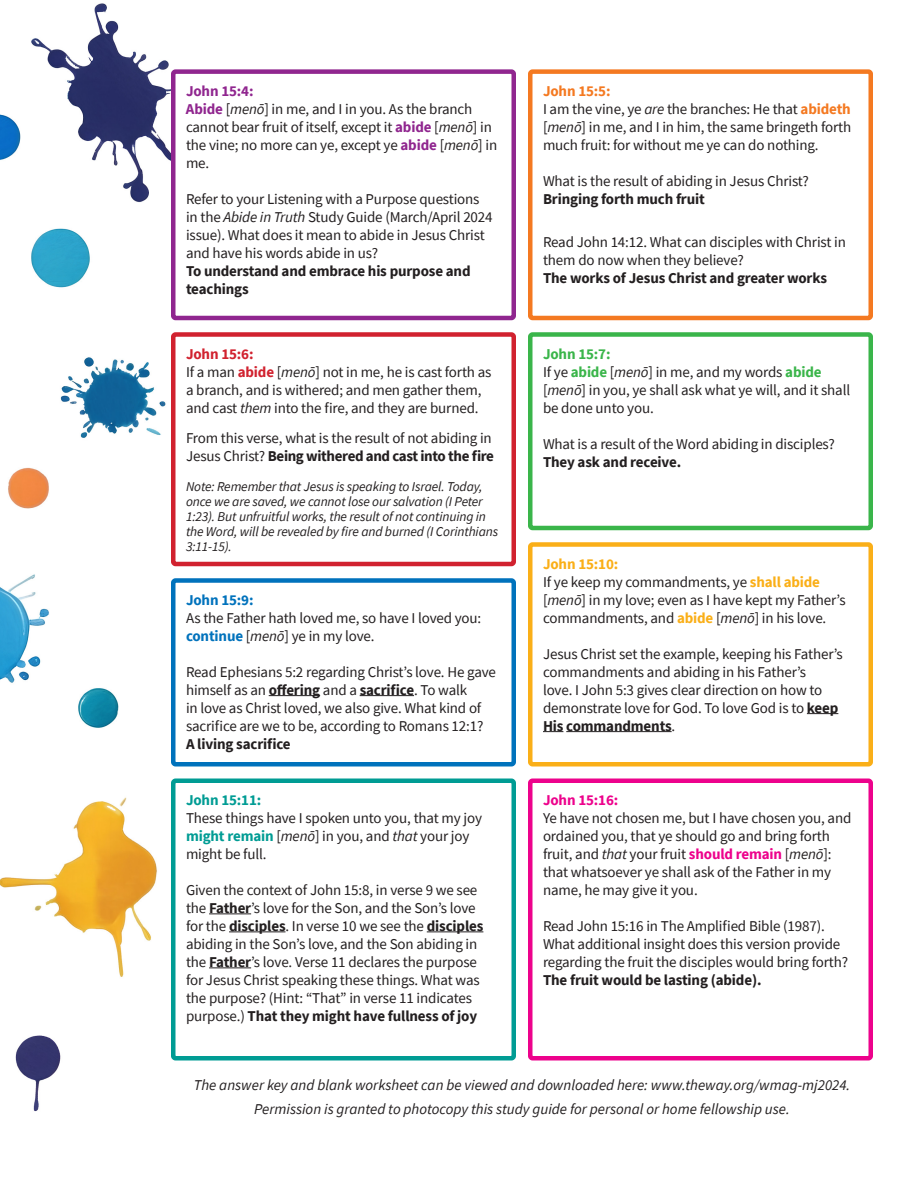
<style>
.page{position:relative;width:918px;height:1188px;background:#fff}
.page>*{position:absolute;margin:0;border:0;box-sizing:border-box;transform-origin:0 0}
.t1{font:15px/18px "Source Sans Pro";letter-spacing:-.01em;color:#231f20}
.t2{font:700 15px/18px "Source Sans Pro";letter-spacing:-.01em;color:#231f20}
.t3{font:italic 15px/24px "Source Sans Pro";color:#231f20;text-align:center}
.t4{font:700 15px "Source Sans Pro";letter-spacing:-.01em;color:#009c94}
.t5{font:700 15px "Source Sans Pro";letter-spacing:-.01em;color:#ed028c}
.t6{font:700 15px "Source Sans Pro";letter-spacing:-.01em;color:#0072bc}
.t7{font:italic 13.5px/15px "Source Sans Pro";letter-spacing:-.01em;color:#231f20}
.s1{font-weight:700;color:#90268f}
.s2{font-style:italic}
.s3{font-weight:700;color:#d1222f}
.s4{font-weight:700}
.s5{font-weight:700;color:#0072bc}
.s6{font-weight:700;color:#009c94}
.s7{font-weight:700;color:#f47921}
.s8{font-weight:700;color:#3ab54a}
.s9{font-weight:700;color:#faaf18}
.s10{font-weight:700;color:#ed028c}
</style>
<div class="page">
<img style="left:0;top:3px;width:448px;height:1109px">
<div style="left:528px;top:332px;width:345px;height:198px;border:5px solid #3ab54a;border-radius:2px"></div>
<div style="left:173px;top:580px;width:341px;height:184px;background:#fff;border-radius:2px"></div>
<hr style="left:269px;top:695px;width:51px;height:1px;background:#231f20">
<hr style="left:360px;top:695px;width:54px;height:1px;background:#231f20">
<div style="left:171px;top:578px;width:345px;height:188px;border:5px solid #0072bc;border-radius:2px"></div>
<hr style="left:807px;top:713px;width:31px;height:1px;background:#231f20">
<svg style="left:543px;top:731px;width:20px;height:1px"></svg>
<hr style="left:566px;top:731px;width:106px;height:1px;background:#231f20">
<div style="left:528px;top:542px;width:345px;height:224px;border:5px solid #faaf18;border-radius:2px"></div>
<div style="left:173px;top:781px;width:341px;height:277px;background:#fff;border-radius:2px"></div>
<hr style="left:209px;top:913px;width:42px;height:1px;background:#231f20">
<hr style="left:229px;top:931px;width:57px;height:1px;background:#231f20">
<hr style="left:427px;top:931px;width:56px;height:1px;background:#231f20">
<hr style="left:209px;top:967px;width:42px;height:1px;background:#231f20">
<div style="left:171px;top:778px;width:345px;height:282px;border:5px solid #009c94;border-radius:2px"></div>
<div style="left:528px;top:778px;width:345px;height:282px;border:5px solid #ed028c;border-radius:2px"></div>
<div style="left:173px;top:334px;width:341px;height:230px;background:#fff;border-radius:2px"></div>
<div style="left:171px;top:332px;width:345px;height:234px;border:5px solid #d1222f;border-radius:2px"></div>
<div style="left:173px;top:72px;width:341px;height:246px;background:#fff;border-radius:2px"></div>
<div style="left:171px;top:69px;width:345px;height:251px;border:5px solid #90268f;border-radius:2px"></div>
<div style="left:528px;top:69px;width:345px;height:251px;border:5px solid #f47921;border-radius:2px"></div>
<p class="t1" style="left:186px;top:82px;width:313px"><span class="s1">John 15:4:<br>Abide</span> [<span class="s2">menō</span>] in me, and I in you. As the branch cannot bear fruit of itself, except it <span class="s1">abide</span> [<span class="s2">menō</span>] in the vine; no more can ye, except ye <span class="s1">abide</span> [<span class="s2">menō</span>] in me.</p>
<p class="t1" style="left:186px;top:190px;width:308px">Refer to your Listening with a Purpose questions in the <span class="s2">Abide in Truth</span> Study Guide (March/April 2024 issue). What does it mean to abide in Jesus Christ and have his words abide in us?</p>
<p class="t2" style="left:186px;top:261px;width:286px">To understand and embrace his purpose and teachings</p>
<p class="t1" style="left:186px;top:344px;width:307px"><span class="s3">John 15:6:<br></span>If a man <span class="s3">abide</span> [<span class="s2">menō</span>] not in me, he is cast forth as a branch, and is withered; and men gather them, and cast <span class="s2">them</span> into the fire, and they are burned.</p>
<p class="t1" style="left:186px;top:428px;width:310px">From this verse, what is the result of not abiding in<br>Jesus Christ? <span class="s4">Being withered and cast into the fire</span></p>
<p class="t7" style="left:186px;top:478px;width:314px">Note: Remember that Jesus is speaking to Israel. Today, once we are saved, we cannot lose our salvation (I Peter 1:23). But unfruitful works, the result of not continuing in the Word, will be revealed by fire and burned (I Corinthians 3:11-15).</p>
<p class="t6" style="left:186px;top:594px;width:69px">John 15:9:</p>
<p class="t1" style="left:186px;top:608px;width:297px">As the Father hath loved me, so have I loved you: <span class="s5">continue</span> [<span class="s2">menō</span>] ye in my love.</p>
<p class="t1" style="left:186px;top:662px;width:312px">Read Ephesians 5:2 regarding Christ’s love. He gave himself as an <span class="s4">offering</span> and a <span class="s4">sacrifice</span>. To walk<br>in love as Christ loved, we also give. What kind of sacrifice are we to be, according to Romans 12:1?</p>
<p class="t2" style="left:186px;top:734px;width:106px">A living sacrifice</p>
<p class="t4" style="left:186px;top:794px;width:77px">John 15:11:</p>
<p class="t1" style="left:186px;top:809px;width:298px">These things have I spoken unto you, that my joy <span class="s6">might remain</span> [<span class="s2">menō</span>] in you, and <span class="s2">that</span> your joy might be full.</p>
<p class="t1" style="left:186px;top:881px;width:299px">Given the context of John 15:8, in verse 9 we see the <span class="s4">Father</span>’s love for the Son, and the Son’s love for the <span class="s4">disciples</span>. In verse 10 we see the <span class="s4">disciples </span>abiding in the Son’s love, and the Son abiding in the <span class="s4">Father</span>’s love. Verse 11 declares the purpose for Jesus Christ speaking these things. What was the purpose? (Hint: “That” in verse 11 indicates purpose.) <span class="s4">That they might have fullness of joy</span></p>
<p class="t1" style="left:543px;top:82px;width:310px"><span class="s7">John 15:5:<br></span>I am the vine, ye <span class="s2">are</span> the branches: He that <span class="s7">abideth </span>[<span class="s2">menō</span>] in me, and I in him, the same bringeth forth much fruit: for without me ye can do nothing.</p>
<p class="t1" style="left:543px;top:172px;width:267px">What is the result of abiding in Jesus Christ?</p>
<p class="t2" style="left:543px;top:189px;width:163px">Bringing forth much fruit</p>
<p class="t1" style="left:543px;top:233px;width:304px">Read John 14:12. What can disciples with Christ in them do now when they believe?</p>
<p class="t2" style="left:543px;top:269px;width:286px">The works of Jesus Christ and greater works</p>
<p class="t1" style="left:543px;top:344px;width:309px"><span class="s8">John 15:7:<br></span>If ye <span class="s8">abide</span> [<span class="s2">menō</span>] in me, and my words <span class="s8">abide </span>[<span class="s2">menō</span>] in you, ye shall ask what ye will, and it shall be done unto you.</p>
<p class="t1" style="left:543px;top:434px;width:294px">What is a result of the Word abiding in disciples?</p>
<p class="t2" style="left:543px;top:452px;width:140px">They ask and receive.</p>
<p class="t1" style="left:543px;top:554px;width:304px"><span class="s9">John 15:10:<br></span>If ye keep my commandments, ye <span class="s9">shall abide </span>[<span class="s2">menō</span>] in my love; even as I have kept my Father’s commandments, and <span class="s9">abide</span> [<span class="s2">menō</span>] in his love.</p>
<p class="t1" style="left:543px;top:644px;width:301px">Jesus Christ set the example, keeping his Father’s commandments and abiding in his Father’s<br>love. I John 5:3 gives clear direction on how to demonstrate love for God. To love God is to <span class="s4">keep His commandments</span>.</p>
<p class="t5" style="left:543px;top:794px;width:77px">John 15:16:</p>
<p class="t1" style="left:543px;top:809px;width:310px">Ye have not chosen me, but I have chosen you, and ordained you, that ye should go and bring forth fruit, and <span class="s2">that</span> your fruit <span class="s10">should remain</span> [<span class="s2">menō</span>]: that whatsoever ye shall ask of the Father in my name, he may give it you.</p>
<p class="t1" style="left:543px;top:917px;width:307px">Read John 15:16 in The Amplified Bible (1987).<br>What additional insight does this version provide regarding the fruit the disciples would bring forth?</p>
<p class="t2" style="left:543px;top:971px;width:220px">The fruit would be lasting (abide).</p>
<p class="t3" style="left:194px;top:1073px;width:658px">The answer key and blank worksheet can be viewed and downloaded here: www.theway.org/wmag-mj2024.<br>Permission is granted to photocopy this study guide for personal or home fellowship use.</p>
</div>
